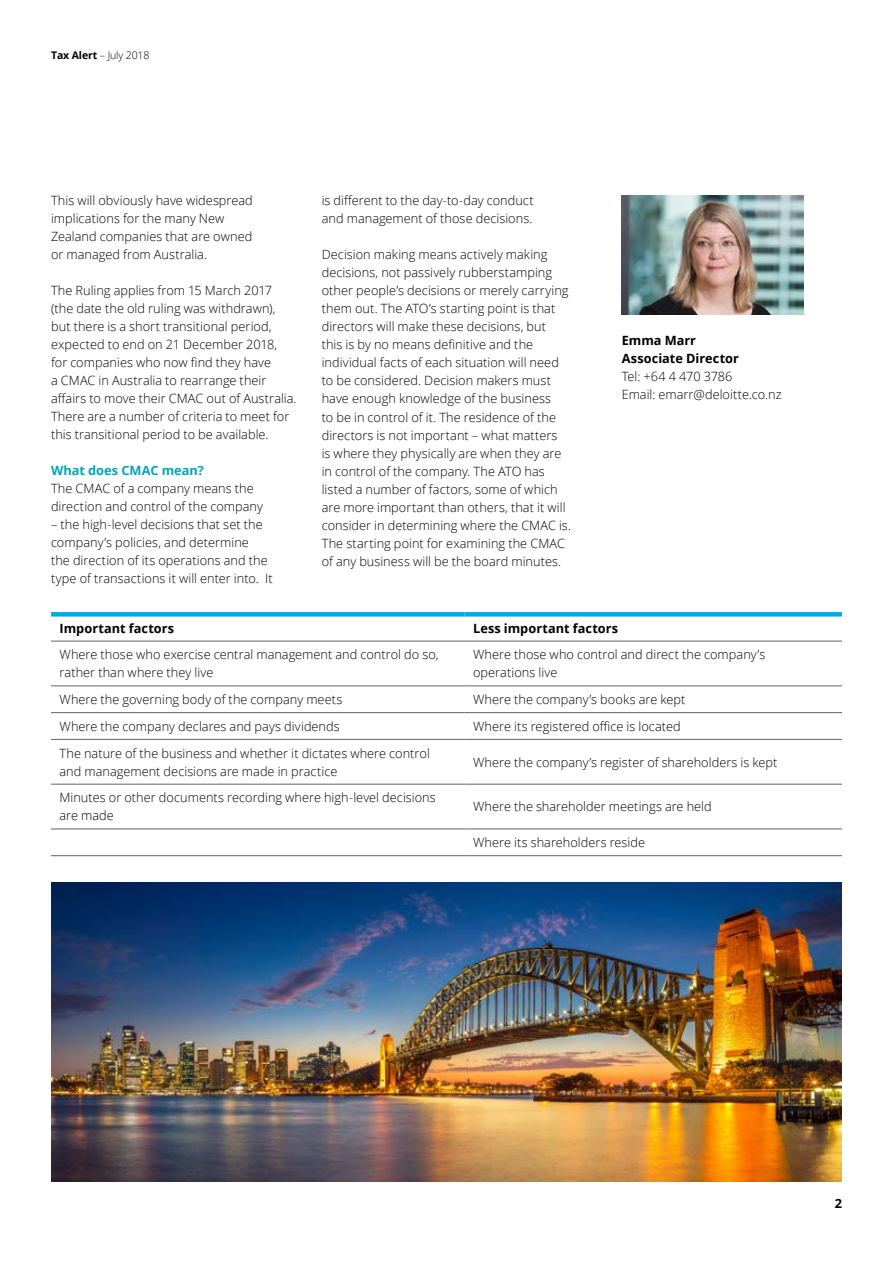
<style>
.page{position:relative;width:893px;height:1263px;background:#fff}
.page>*{position:absolute;margin:0;border:0;box-sizing:border-box;transform-origin:0 0}
.t1{font:300 12.75px/18px "Open Sans";letter-spacing:.005em;color:#000}
.t2{font:700 12.75px/18px "Open Sans";color:#000}
.t3{font:700 12.75px "Open Sans";letter-spacing:.005em;color:#00a5b8}
.t4{font:300 10.5px "Open Sans";letter-spacing:-.01em;color:#000}
.s1{font-weight:700}
</style>
<div class="page">
<img style="left:622px;top:195px;width:181px;height:119px">
<hr style="left:51px;top:685px;width:414px;height:1px;background:#5f636a">
<hr style="left:465px;top:685px;width:377px;height:1px;background:#5f636a">
<hr style="left:51px;top:712px;width:414px;height:1px;background:#5f636a">
<hr style="left:465px;top:712px;width:377px;height:1px;background:#5f636a">
<hr style="left:51px;top:739px;width:414px;height:1px;background:#5f636a">
<hr style="left:465px;top:739px;width:377px;height:1px;background:#5f636a">
<hr style="left:51px;top:784px;width:414px;height:1px;background:#5f636a">
<hr style="left:465px;top:784px;width:377px;height:1px;background:#5f636a">
<hr style="left:51px;top:828px;width:414px;height:1px;background:#5f636a">
<hr style="left:465px;top:828px;width:377px;height:1px;background:#5f636a">
<div style="left:51px;top:612px;width:414px;height:5px;background:#00aae7"></div>
<div style="left:465px;top:612px;width:377px;height:5px;background:#00aae7"></div>
<hr style="left:51px;top:641px;width:414px;height:1px;background:#5f636a">
<hr style="left:465px;top:641px;width:377px;height:1px;background:#5f636a">
<hr style="left:51px;top:855px;width:414px;height:1px;background:#5f636a">
<hr style="left:465px;top:855px;width:377px;height:1px;background:#5f636a">
<img style="left:51px;top:882px;width:791px;height:300px">
<p class="t4" style="left:51px;top:48px;width:100px"><span class="s1">Tax Alert</span> – July 2018</p>
<p class="t1" style="left:51px;top:191px;width:203px">This will obviously have widespread implications for the many New<br>Zealand companies that are owned or managed from Australia.</p>
<p class="t1" style="left:51px;top:281px;width:247px">The Ruling applies from 15 March 2017 (the date the old ruling was withdrawn), but there is a short transitional period, expected to end on 21 December 2018, for companies who now find they have<br>a CMAC in Australia to rearrange their affairs to move their CMAC out of Australia.<br>There are a number of criteria to meet for this transitional period to be available.</p>
<p class="t3" style="left:51px;top:462px;width:154px">What does CMAC mean?</p>
<p class="t1" style="left:51px;top:479px;width:214px">The CMAC of a company means the direction and control of the company</p>
<p class="t1" style="left:51px;top:515px;width:223px">– the high-level decisions that set the company’s policies, and determine<br>the direction of its operations and the type of transactions it will enter into. It</p>
<p class="t1" style="left:322px;top:191px;width:214px">is different to the day-to-day conduct and management of those decisions.</p>
<p class="t1" style="left:322px;top:245px;width:251px">Decision making means actively making decisions, not passively rubberstamping other people’s decisions or merely carrying them out. The ATO’s starting point is that directors will make these decisions, but<br>this is by no means definitive and the individual facts of each situation will need to be considered. Decision makers must have enough knowledge of the business<br>to be in control of it. The residence of the directors is not important – what matters<br>is where they physically are when they are in control of the company. The ATO has listed a number of factors, some of which are more important than others, that it will consider in determining where the CMAC is.<br>The starting point for examining the CMAC of any business will be the board minutes.</p>
<p class="t2" style="left:622px;top:331px;width:119px">Emma Marr<br>Associate Director</p>
<p class="t1" style="left:622px;top:367px;width:161px">Tel: +64 4 470 3786<br>Email: emarr@deloitte.co.nz</p>
<p class="t2" style="left:60px;top:619px;width:116px">Important factors</p>
<p class="t2" style="left:473px;top:619px;width:147px">Less important factors</p>
<p class="t1" style="left:60px;top:645px;width:381px">Where those who exercise central management and control do so, rather than where they live</p>
<p class="t1" style="left:473px;top:645px;width:294px">Where those who control and direct the company’s operations live</p>
<p class="t1" style="left:60px;top:690px;width:284px">Where the governing body of the company meets</p>
<p class="t1" style="left:473px;top:690px;width:214px">Where the company’s books are kept</p>
<p class="t1" style="left:60px;top:717px;width:282px">Where the company declares and pays dividends</p>
<p class="t1" style="left:473px;top:717px;width:209px">Where its registered office is located</p>
<p class="t1" style="left:60px;top:744px;width:372px">The nature of the business and whether it dictates where control and management decisions are made in practice</p>
<p class="t1" style="left:473px;top:753px;width:306px">Where the company’s register of shareholders is kept</p>
<p class="t1" style="left:60px;top:788px;width:378px">Minutes or other documents recording where high-level decisions are made</p>
<p class="t1" style="left:473px;top:797px;width:240px">Where the shareholder meetings are held</p>
<p class="t1" style="left:473px;top:833px;width:173px">Where its shareholders reside</p>
<p class="t2" style="left:835px;top:1194px;width:9px">2</p>
</div>
